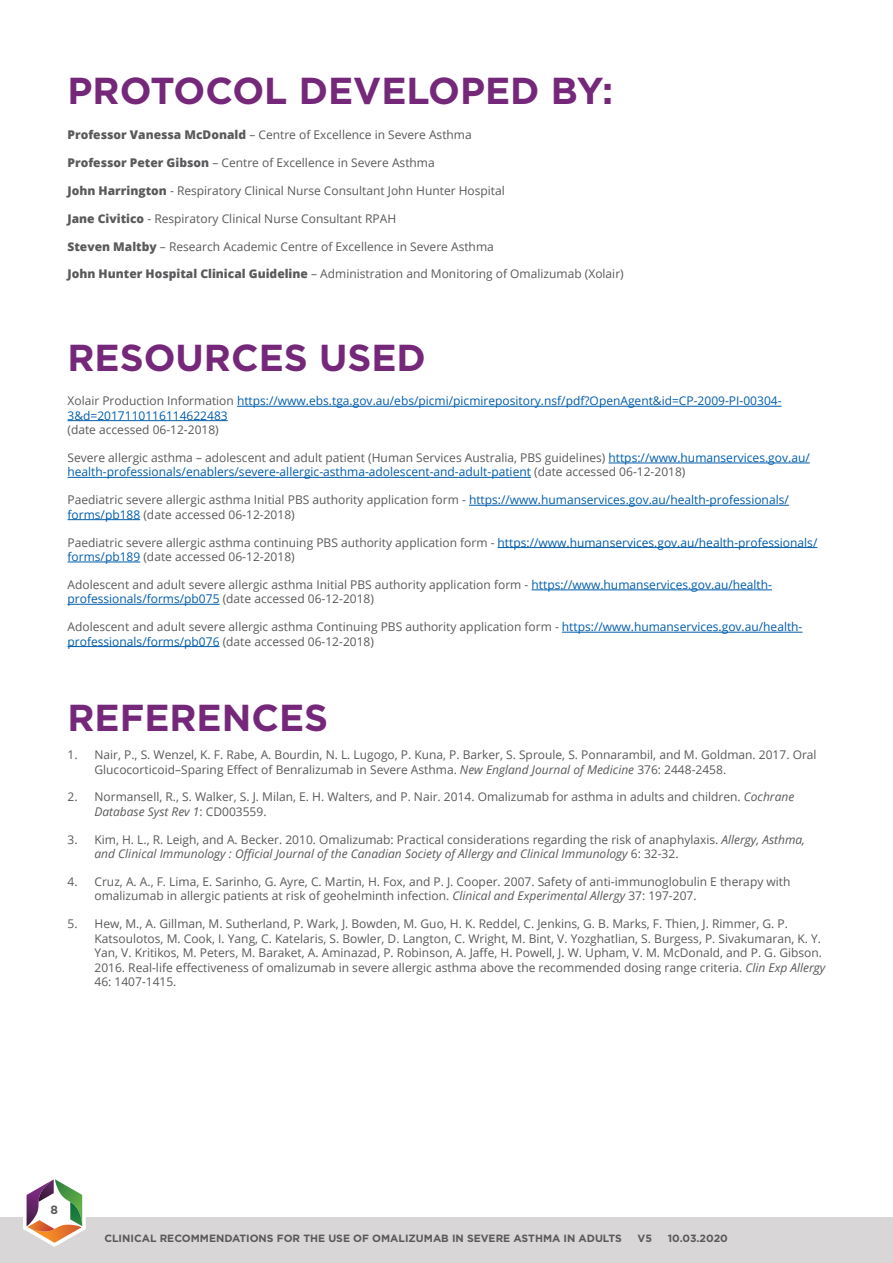
<style>
.page{position:relative;width:893px;height:1263px;background:#fff}
.page>*{position:absolute;margin:0;border:0;box-sizing:border-box;transform-origin:0 0}
.t1{font:700 37.5px "Gotham";color:#75287a}
.t2{font:12px/14.4px "Open Sans";color:#5a595b}
.t3{font:12px/14.4px "Open Sans";color:#015dac}
.t4{font:700 12px "Gotham";color:#5a595b}
.t5{font:700 10.5px "Gotham";color:#5a595b}
.s1{font-weight:800}
.s2{color:#5a595b}
.s3{color:#015dac}
.s4{font-style:italic}
</style>
<div class="page">
<div style="left:0;top:1217px;width:893px;height:46px;background:#d8d6d6"></div>
<svg style="left:23px;top:1179px;width:63px;height:68px"></svg>
<hr style="left:237px;top:406px;width:544px;height:1px;background:#015dac">
<hr style="left:68px;top:420px;width:160px;height:1px;background:#015dac">
<hr style="left:608px;top:463px;width:202px;height:1px;background:#015dac">
<hr style="left:68px;top:477px;width:463px;height:1px;background:#015dac">
<hr style="left:469px;top:505px;width:320px;height:1px;background:#015dac">
<hr style="left:68px;top:519px;width:72px;height:1px;background:#015dac">
<hr style="left:498px;top:547px;width:319px;height:1px;background:#015dac">
<hr style="left:68px;top:562px;width:72px;height:1px;background:#015dac">
<hr style="left:531px;top:590px;width:241px;height:1px;background:#015dac">
<hr style="left:68px;top:604px;width:152px;height:1px;background:#015dac">
<hr style="left:562px;top:632px;width:240px;height:1px;background:#015dac">
<hr style="left:68px;top:646px;width:152px;height:1px;background:#015dac">
<h1 class="t1" style="left:68px;top:66px;width:547px">PROTOCOL DEVELOPED BY:</h1>
<p class="t2" style="left:68px;top:127px;width:406px"><span class="s1">Professor Vanessa McDonald</span> – Centre of Excellence in Severe Asthma</p>
<p class="t2" style="left:68px;top:155px;width:369px"><span class="s1">Professor Peter Gibson</span> – Centre of Excellence in Severe Asthma</p>
<p class="t2" style="left:68px;top:183px;width:439px"><span class="s1">John Harrington</span> - Respiratory Clinical N urse Consultant John H unter Hospital</p>
<p class="t2" style="left:68px;top:211px;width:328px"><span class="s1">Jane Civitico</span> - Respiratory Clinical N urse Consultant RPAH</p>
<p class="t2" style="left:68px;top:239px;width:428px"><span class="s1">Steven Maltby</span> – Research Academic Centre of Excellence in Severe Asthma</p>
<p class="t2" style="left:68px;top:267px;width:558px"><span class="s1">John Hunter Hospital Clinical Guideline</span> – Administration and Monitoring of Omalizumab (Xolair)</p>
<h1 class="t1" style="left:68px;top:333px;width:136px">RESOURC</h1>
<h1 class="t1" style="left:259px;top:333px;width:169px">ES USED</h1>
<p class="t3" style="left:68px;top:393px;width:716px"><span class="s2">Xolair Production Information</span> https://www.ebs.tga.gov.au/ebs/picmi/picmirepository.nsf/pdf?OpenAgent&amp;id=CP-2009-PI-00304-<br>3&amp;d=2017110116114622483</p>
<p class="t2" style="left:68px;top:422px;width:153px">(date accessed 06-12-2018)</p>
<p class="t3" style="left:68px;top:450px;width:744px"><span class="s2">Severe allergic asthma – adolescent and adult patient (H uman Services Australia, PBS guidelines)</span> https://www.humanservices.gov.au/ health-professionals/enablers/severe-allergic-asthma-adolescent-and-adult-patient <span class="s2">(date accessed 06-12-2018)</span></p>
<p class="t2" style="left:68px;top:492px;width:723px">Paediatric severe allergic asthma Initial PBS authority application form - <span class="s3">https://www.humanservices.gov.au/health-professionals/ forms/pb188</span> (date accessed 06-12-2018)</p>
<p class="t2" style="left:68px;top:535px;width:751px">Paediatric severe allergic asthma continuing PBS authority application form - <span class="s3">https://www.humanservices.gov.au/health-professionals/ forms/pb189</span> (date accessed 06-12-2018)</p>
<p class="t2" style="left:68px;top:577px;width:706px">Adolescent and adult severe allergic asthma Initial PBS authority application form - <span class="s3">https://www.humanservices.gov.au/health&shy;professionals/forms/pb075</span> (date accessed 06-12-2018)</p>
<p class="t2" style="left:68px;top:619px;width:736px">Adolescent and adult severe allergic asthma Continuing PBS authority application form - <span class="s3">https://www.humanservices.gov.au/health&shy;professionals/forms/pb076</span> (date accessed 06-12-2018)</p>
<h1 class="t1" style="left:68px;top:693px;width:262px">REFERENCES</h1>
<p class="t2" style="left:94px;top:747px;width:724px;text-indent:-27px">1. Nair, P., S. Wenzel, K. F. Rabe, A. Bourdin, N. L. Lugogo, P. Kuna, P. Barker, S. Sproule, S. Ponnarambil, and M. Goldman. 2017. Oral<br>Glucocorticoid–Sparing Effect of Benralizumab in Severe Asthma. <span class="s4">New England Journal of Medicine</span> 376: 2448-2458.</p>
<p class="t2" style="left:94px;top:789px;width:701px;text-indent:-27px">2. Normansell, R., S. Walker, S. J. Milan, E. H. Walters, and P. Nair. 2014. Omalizumab for asthma in adults and children. <span class="s4">Cochrane<br>Database Syst Rev 1</span>: CD003559.</p>
<p class="t2" style="left:94px;top:832px;width:712px;text-indent:-27px">3. Kim, H. L., R. Leigh, and A. Becker. 2010. Omalizumab: Practical considerations regarding the risk of anaphylaxis. <span class="s4">Allergy, Asthma, and Clinical Immunology : Official Journal of the Canadian Society of Allergy and Clinical Immunology</span> 6: 32-32.</p>
<p class="t2" style="left:94px;top:874px;width:697px;text-indent:-27px">4. Cruz, A. A., F. Lima, E. Sarinho, G. Ayre, C. Martin, H. Fox, and P. J. Cooper. 2007. Safety of anti-immunoglobulin E therapy with omalizumab in allergic patients at risk of geohelminth infection. <span class="s4">Clinical and Experimental Allergy</span> 37: 197-207.</p>
<p class="t2" style="left:94px;top:916px;width:732px;text-indent:-27px">5. Hew, M., A. Gillman, M. Sutherland, P. Wark, J. Bowden, M. Guo, H. K. Reddel, C. Jenkins, G. B. Marks, F. Thien, J. Rimmer, G. P.<br>Katsoulotos, M. Cook, I. Yang, C. Katelaris, S. Bowler, D. Langton, C. Wright, M. Bint, V. Yozghatlian, S. Burgess, P. Sivakumaran, K. Y.<br>Yan, V. Kritikos, M. Peters, M. Baraket, A. Aminazad, P. Robinson, A. Jaffe, H. Powell, J. W. Upham, V. M. McDonald, and P. G. Gibson.<br>2016. Real-life effectiveness of omalizumab in severe allergic asthma above the recommended dosing range criteria. <span class="s4">Clin Exp Allergy </span>46: 1407-1415.</p>
<p class="t4" style="left:51px;top:1202px;width:9px">8</p>
<p class="t5" style="left:104px;top:1231px;width:519px">CLINICAL RECOMMENDATIONS FOR THE USE OF OMALIZUMAB I N SEVERE ASTHMA IN ADULTS</p>
<p class="t5" style="left:637px;top:1231px;width:16px">V5</p>
<p class="t5" style="left:668px;top:1231px;width:62px">10.03.2020</p>
</div>
